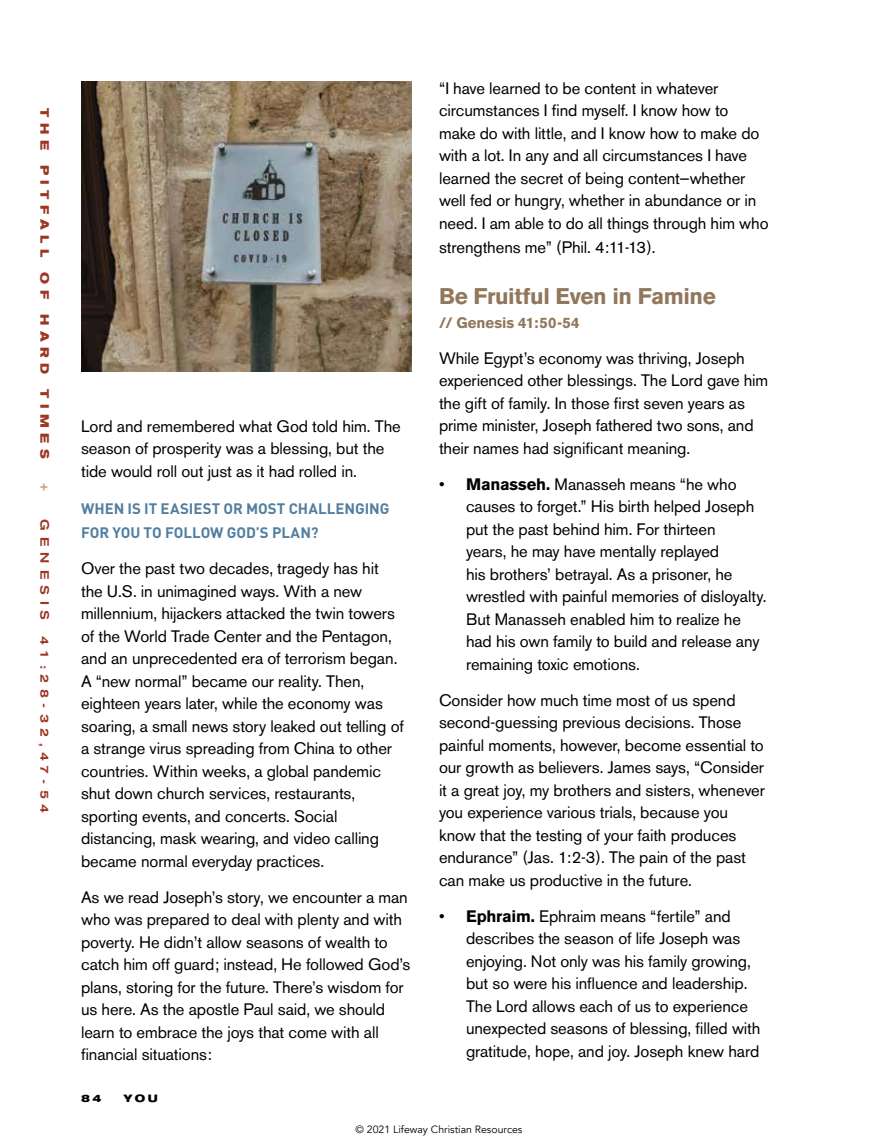
<style>
.page{position:relative;width:878px;height:1148px;background:#fff}
.page>*{position:absolute;margin:0;border:0;box-sizing:border-box;transform-origin:0 0}
.t1{font:700 22.5px "Akzidenz Grotesk BE";letter-spacing:-.02em;color:#91775b}
.t2{font:16.5px/22.5px "Akzidenz Grotesk BE";letter-spacing:-.005em;color:#000}
.t3{font:700 15px/24px "DIN";color:#527e9f}
.t4{font:700 15px "Akzidenz Grotesk BE";letter-spacing:-.005em;color:#91775b}
.t5{font:700 expanded 12px "Akzidenz Grotesk BE";letter-spacing:.455em;color:#9c3621}
.t6{font:500 expanded 12px "Akzidenz Grotesk BE";letter-spacing:.48em;color:#9c3621}
.t7{font:700 expanded 12px "Akzidenz Grotesk BE";color:#cf9e87}
.t8{font:10.5px "Avenir";color:#000}
.t9{font:700 expanded 10.5px "Akzidenz Grotesk BE";color:#000}
.s1{font-weight:700}
</style>
<div class="page">
<img style="left:81px;top:81px;width:331px;height:291px">
<p class="t5" style="left:52px;top:108px;width:43px;rotate:90deg">THE</p>
<p class="t5" style="left:52px;top:165px;width:94px;rotate:90deg">PITFALL</p>
<p class="t5" style="left:52px;top:272px;width:28px;rotate:90deg">O F</p>
<p class="t5" style="left:52px;top:314px;width:62px;rotate:90deg">HARD</p>
<p class="t5" style="left:52px;top:389px;width:71px;rotate:90deg">TIMES</p>
<p class="t7" style="left:52px;top:483px;width:10px;rotate:90deg">+</p>
<p class="t6" style="left:52px;top:519px;width:102px;rotate:90deg">GENESIS</p>
<p class="t6" style="left:52px;top:635px;width:179px;rotate:90deg">41:28-32,47-54</p>
<p class="t2" style="left:81px;top:414px;width:321px">Lord and remembered what God told him. The season of prosperity was a blessing, but the tide would roll out just as it had rolled in.</p>
<p class="t3" style="left:81px;top:496px;width:310px">WHEN IS IT EASIEST OR MOST CHALLENGING<br>FOR YOU TO FOLLOW GOD’S PLAN?</p>
<p class="t2" style="left:81px;top:557px;width:324px">Over the past two decades, tragedy has hit the U.S. in unimagined ways. With a new millennium, hijackers attacked the twin towers of the World Trade Center and the Pentagon, and an unprecedented era of terrorism began.<br>A “new normal” became our reality. Then, eighteen years later, while the economy was soaring, a small news story leaked out telling of a strange virus spreading from China to other countries. Within weeks, a global pandemic shut down church services, restaurants, sporting events, and concerts. Social distancing, mask wearing, and video calling became normal everyday practices.</p>
<p class="t2" style="left:81px;top:886px;width:331px">As we read Joseph’s story, we encounter a man who was prepared to deal with plenty and with poverty. He didn’t allow seasons of wealth to catch him off guard; instead, He followed God’s plans, storing for the future. There’s wisdom for us here. As the apostle Paul said, we should learn to embrace the joys that come with all financial situations:</p>
<p class="t9" style="left:81px;top:1092px;width:22px">84</p>
<p class="t9" style="left:123px;top:1092px;width:36px">YOU</p>
<p class="t2" style="left:439px;top:77px;width:331px">“I have learned to be content in whatever circumstances I find myself. I know how to make do with little, and I know how to make do with a lot. In any and all circumstances I have learned the secret of being content—whether well fed or hungry, whether in abundance or in need. I am able to do all things through him who</p>
<p class="t2" style="left:439px;top:236px;width:218px">strengthens me” (Phil. 4:11-13).</p>
<h1 class="t1" style="left:439px;top:283px;width:278px">Be Fruitful Even in Famine</h1>
<p class="t4" style="left:439px;top:313px;width:142px">// Genesis 41:50-54</p>
<p class="t2" style="left:439px;top:346px;width:331px">While Egypt’s economy was thriving, Joseph experienced other blessings. The Lord gave him the gift of family. In those first seven years as prime minister, Joseph fathered two sons, and their names had significant meaning.</p>
<p class="t2" style="left:466px;top:472px;width:302px;text-indent:-27px">• <span class="s1">Manasseh.</span> Manasseh means “he who causes to forget.” His birth helped Joseph put the past behind him. For thirteen<br>years, he may have mentally replayed<br>his brothers’ betrayal. As a prisoner, he wrestled with painful memories of disloyalty.<br>But Manasseh enabled him to realize he had his own family to build and release any remaining toxic emotions.</p>
<p class="t2" style="left:439px;top:688px;width:327px">Consider how much time most of us spend second-guessing previous decisions. Those painful moments, however, become essential to our growth as believers. James says, “Consider it a great joy, my brothers and sisters, whenever you experience various trials, because you know that the testing of your faith produces endurance” (Jas. 1:2-3). The pain of the past can make us productive in the future.</p>
<p class="t2" style="left:466px;top:905px;width:296px;text-indent:-27px">• <span class="s1">Ephraim.</span> Ephraim means “fertile” and describes the season of life Joseph was enjoying. Not only was his family growing, but so were his influence and leadership.<br>The Lord allows each of us to experience unexpected seasons of blessing, filled with gratitude, hope, and joy. Joseph knew hard</p>
<p class="t8" style="left:355px;top:1122px;width:168px">© 2021 Lifeway Christian Resources</p>
</div>
